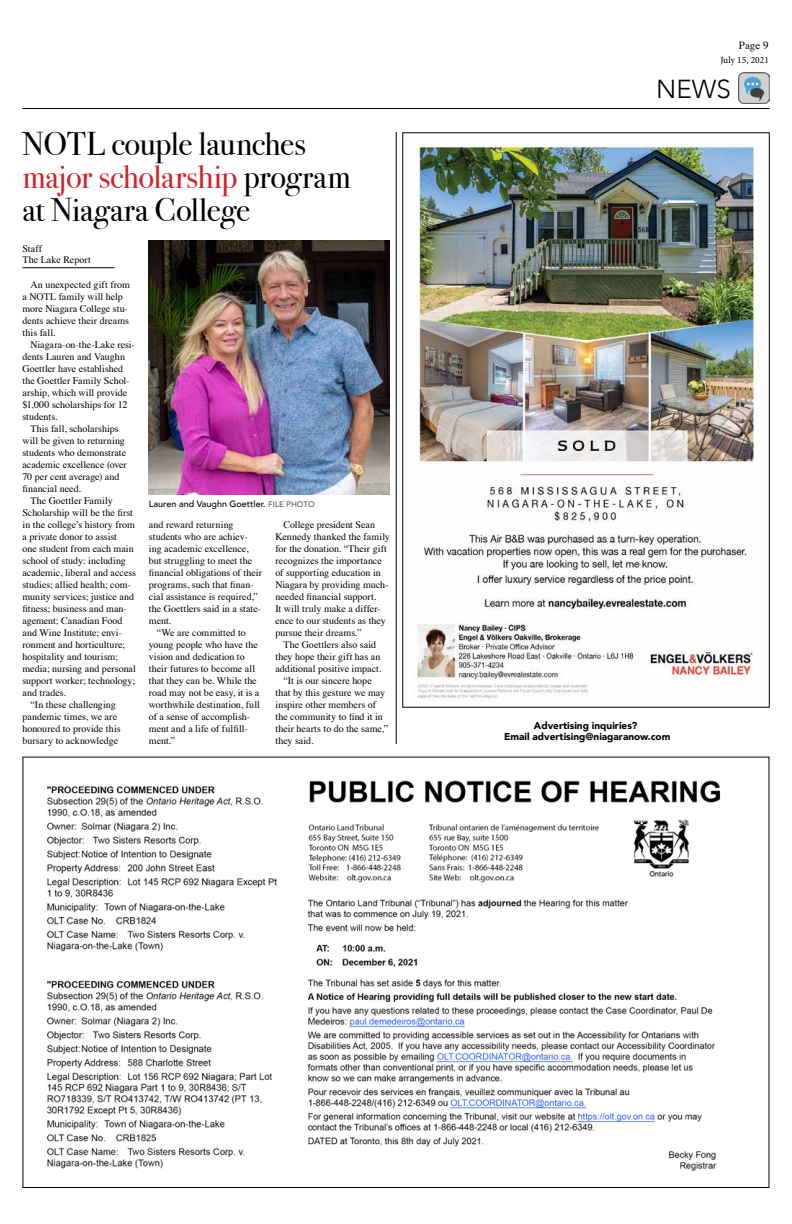
<style>
.page{position:relative;width:792px;height:1224px;background:#fff}
.page>*{position:absolute;margin:0;border:0;box-sizing:border-box;transform-origin:0 0}
.t1{font:33px/33px "Bodoni Svty Two ITCTT";letter-spacing:-.005em;color:#000}
.t2{font:300 26px "Avenir";color:#000}
.t3{font:11px "Times";color:#000}
.t4{font:10px/12px "Times";color:#000}
.t5{font:900 10px/11px "Avenir";color:#000;text-align:center}
.t6{font:9.5px "Minion Pro";color:#000}
.t7{font:500 9px "Avenir";color:#000}
.s1{color:#d2232a}
.s2{font-size:8px;color:#58595b}
</style>
<div class="page">
<hr style="left:22px;top:108px;width:748px;height:1px;background:#000">
<img style="left:738px;top:72px;width:31px;height:31px">
<img style="left:412px;top:142px;width:348px;height:560px">
<hr style="left:396px;top:132px;width:1px;height:612px;background:#000">
<img style="left:46px;top:780px;width:675px;height:391px">
<hr style="left:22px;top:268px;width:92px;height:1px;background:#000">
<img style="left:149px;top:240px;width:241px;height:255px">
<h1 class="t1" style="left:22px;top:124px;width:330px">NOTL couple launches <span class="s1">major scholarship</span> program at Niagara College</h1>
<p class="t4" style="left:22px;top:242px;width:70px;line-height:11px">Staff<br>The Lake Report</p>
<p class="t4" style="left:22px;top:278px;width:109px;text-indent:8px">An unexpected gift from a NOTL family will help more Niagara College stu&shy;dents achieve their dreams this fall.</p>
<p class="t4" style="left:30px;top:338px;width:106px">Niagara-on-the-Lake resi-</p>
<p class="t4" style="left:22px;top:350px;width:104px">dents Lauren and Vaughn</p>
<p class="t4" style="left:22px;top:362px;width:102px">Goettler have established</p>
<p class="t4" style="left:22px;top:374px;width:109px">the Goettler Family Schol-</p>
<p class="t4" style="left:22px;top:386px;width:106px">arship, which will provide</p>
<p class="t4" style="left:22px;top:398px;width:107px">$1,000 scholarships for 12</p>
<p class="t4" style="left:22px;top:410px;width:37px">students.</p>
<p class="t4" style="left:30px;top:422px;width:90px">This fall, scholarships</p>
<p class="t4" style="left:22px;top:434px;width:104px">will be given to returning</p>
<p class="t4" style="left:22px;top:446px;width:105px">students who demonstrate</p>
<p class="t4" style="left:22px;top:458px;width:106px">academic excellence (over</p>
<p class="t4" style="left:22px;top:470px;width:99px">70 per cent average) and</p>
<p class="t4" style="left:22px;top:482px;width:60px">financial need.</p>
<p class="t4" style="left:30px;top:494px;width:84px">The Goettler Family</p>
<p class="t4" style="left:22px;top:506px;width:112px">Scholarship will be the first</p>
<p class="t4" style="left:22px;top:518px;width:114px">in the college’s history from</p>
<p class="t4" style="left:22px;top:530px;width:96px">a private donor to assist</p>
<p class="t4" style="left:22px;top:542px;width:113px">one student from each main</p>
<p class="t4" style="left:22px;top:554px;width:105px">school of study: including</p>
<p class="t4" style="left:22px;top:566px;width:115px">academic, liberal and access</p>
<p class="t4" style="left:22px;top:578px;width:110px">studies; allied health; com-</p>
<p class="t4" style="left:22px;top:590px;width:113px">munity services; justice and</p>
<p class="t4" style="left:22px;top:602px;width:106px">fitness; business and man-</p>
<p class="t4" style="left:22px;top:614px;width:102px">agement; Canadian Food</p>
<p class="t4" style="left:22px;top:626px;width:101px">and Wine Institute; envi-</p>
<p class="t4" style="left:22px;top:638px;width:104px">ronment and horticulture;</p>
<p class="t4" style="left:22px;top:650px;width:97px">hospitality and tourism;</p>
<p class="t4" style="left:22px;top:662px;width:115px">media; nursing and personal</p>
<p class="t4" style="left:22px;top:674px;width:114px">support worker; technology;</p>
<p class="t4" style="left:22px;top:686px;width:45px">and trades.</p>
<p class="t4" style="left:30px;top:698px;width:87px">“In these challenging</p>
<p class="t4" style="left:22px;top:710px;width:96px">pandemic times, we are</p>
<p class="t4" style="left:22px;top:722px;width:100px">honoured to provide this</p>
<p class="t4" style="left:22px;top:734px;width:97px">bursary to acknowledge</p>
<p class="t7" style="left:149px;top:496px;width:167px">Lauren and Vaughn Goettler. <span class="s2">FILE PHOTO</span></p>
<p class="t4" style="left:275px;top:518px;width:116px;text-indent:8px">College president Sean<br>Kennedy thanked the family for the donation. “Their gift recognizes the importance of supporting education in<br>Niagara by providing much&shy;needed financial support.<br>It will truly make a differ&shy;ence to our students as they pursue their dreams.”</p>
<p class="t4" style="left:283px;top:638px;width:94px">The Goettlers also said</p>
<p class="t4" style="left:275px;top:650px;width:107px">they hope their gift has an</p>
<p class="t4" style="left:275px;top:662px;width:107px">additional positive impact.</p>
<p class="t4" style="left:283px;top:674px;width:90px">“It is our sincere hope</p>
<p class="t4" style="left:275px;top:686px;width:111px">that by this gesture we may</p>
<p class="t4" style="left:275px;top:698px;width:102px">inspire other members of</p>
<p class="t4" style="left:275px;top:710px;width:109px">the community to find it in</p>
<p class="t4" style="left:275px;top:722px;width:114px">their hearts to do the same,”</p>
<p class="t4" style="left:275px;top:734px;width:40px">they said.</p>
<p class="t4" style="left:149px;top:518px;width:86px">and reward returning</p>
<p class="t4" style="left:149px;top:530px;width:100px">students who are achiev-</p>
<p class="t4" style="left:149px;top:542px;width:101px">ing academic excellence,</p>
<p class="t4" style="left:149px;top:554px;width:105px">but struggling to meet the</p>
<p class="t4" style="left:149px;top:566px;width:115px">financial obligations of their</p>
<p class="t4" style="left:149px;top:578px;width:106px">programs, such that finan-</p>
<p class="t4" style="left:149px;top:590px;width:111px">cial assistance is required,”</p>
<p class="t4" style="left:149px;top:602px;width:114px">the Goettlers said in a state-</p>
<p class="t4" style="left:149px;top:614px;width:24px">ment.</p>
<p class="t4" style="left:157px;top:626px;width:91px">“We are committed to</p>
<p class="t4" style="left:149px;top:638px;width:110px">young people who have the</p>
<p class="t4" style="left:149px;top:650px;width:97px">vision and dedication to</p>
<p class="t4" style="left:149px;top:662px;width:108px">their futures to become all</p>
<p class="t4" style="left:149px;top:674px;width:109px">that they can be. While the</p>
<p class="t4" style="left:149px;top:686px;width:112px">road may not be easy, it is a</p>
<p class="t4" style="left:149px;top:698px;width:113px">worthwhile destination, full</p>
<p class="t4" style="left:149px;top:710px;width:103px">of a sense of accomplish-</p>
<p class="t4" style="left:149px;top:722px;width:100px">ment and a life of fulfill-</p>
<p class="t4" style="left:149px;top:734px;width:28px">ment.”</p>
<p class="t3" style="left:739px;top:35px;width:31px">Page 9</p>
<p class="t6" style="left:720px;top:54px;width:50px">July 15, 2021</p>
<h2 class="t2" style="left:656px;top:74px;width:76px">NEWS</h2>
<p class="t5" style="left:504px;top:720px;width:168px">Advertising inquiries?<br>Email advertising@niagaranow.com</p>
</div>
